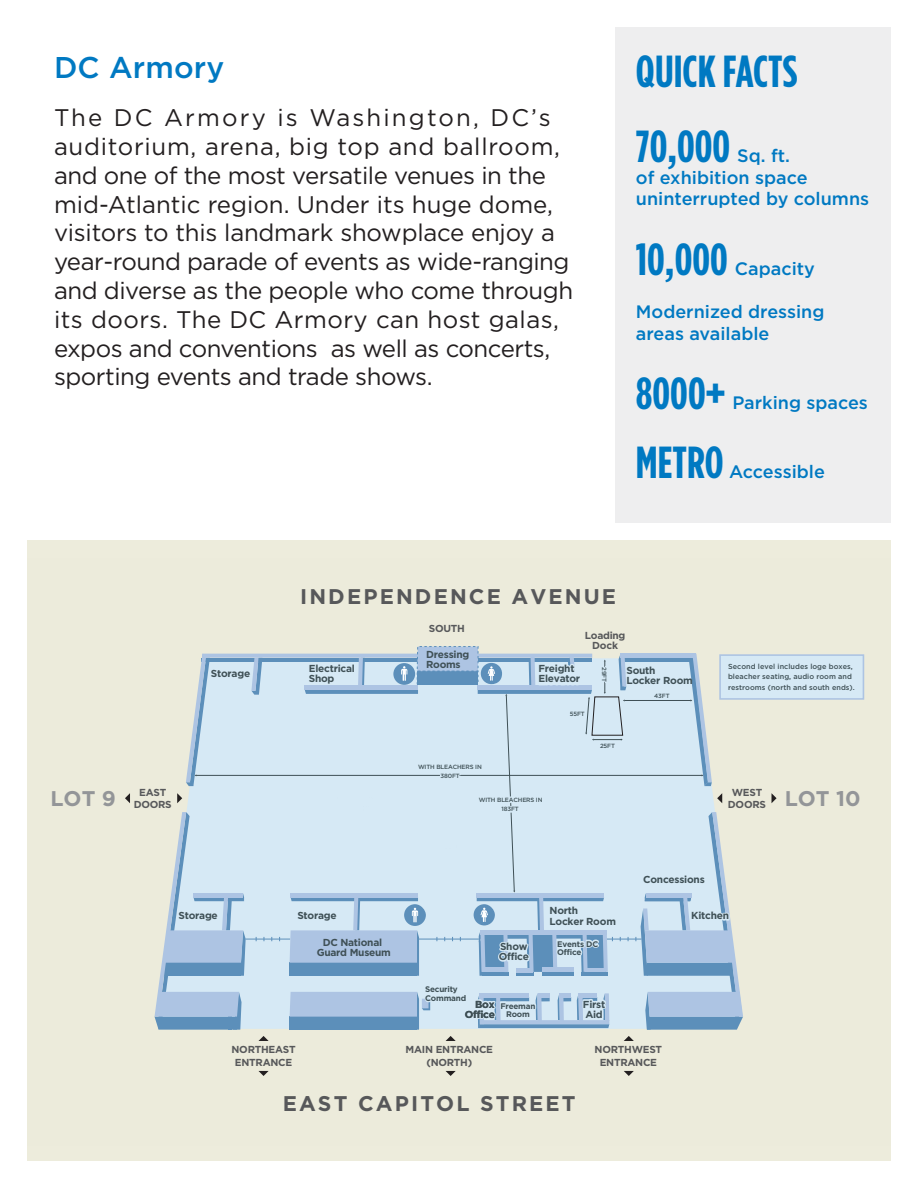
<style>
.page{position:relative;width:918px;height:1188px;background:#fff}
.page>*{position:absolute;margin:0;border:0;box-sizing:border-box;transform-origin:0 0}
.t1{font:700 44.85px "Gotham Condensed";color:#0079c2}
.t2{font:500 30px "Gotham";letter-spacing:.005em;color:#0079c2}
.t3{font:24px/28.8px "Gotham";letter-spacing:-.02em;color:#231f20}
.t4{font:700 21.3px "Gotham";letter-spacing:.1em;color:#57585a}
.t5{font:700 21.3px "Gotham";color:#939598}
.t6{font:500 18px/21.6px "Gotham";color:#0079c2}
.t7{font:700 10.2px/10.2px "Gotham";letter-spacing:-.025em;color:#3f5056}
.t8{font:700 10.2px/12.1px "Gotham";letter-spacing:-.025em;color:#57585a;text-align:center}
.t9{font:700 8.1px/9.8px "Gotham";letter-spacing:-.025em;color:#3f5056}
.t10{font:500 7.35px/10.5px "Gotham";letter-spacing:.005em;color:#3f5056}
.t11{font:500 6px "Gotham";letter-spacing:-.025em;color:#3f5056}
.t12{font:6px "Gotham";color:#3f5056}
.s1{font-weight:400}
</style>
<div class="page">
<div style="left:615px;top:27px;width:275px;height:495px;background:#eeeeef"></div>
<div style="left:27px;top:540px;width:864px;height:621px;background:#edecdc"></div>
<div style="left:182px;top:662px;width:541px;height:367px;background:#d6e9f5"></div>
<div style="left:720px;top:655px;width:143px;height:44px;background:#d6e9f5"></div>
<div style="left:719px;top:654px;width:145px;height:46px;border:2px solid #adc4e3"></div>
<hr style="left:246px;top:939px;width:44px;height:1px;background:#5c8fba">
<hr style="left:607px;top:939px;width:35px;height:1px;background:#5c8fba">
<hr style="left:623px;top:658px;width:72px;height:4px;background:#5c8fba">
<hr style="left:202px;top:658px;width:216px;height:4px;background:#5c8fba">
<hr style="left:621px;top:654px;width:75px;height:4px;background:#adc4e3">
<svg style="left:251px;top:658px;width:11px;height:37px"></svg>
<svg style="left:210px;top:654px;width:80px;height:4px"></svg>
<svg style="left:155px;top:812px;width:91px;height:218px;background:#bad1e3"></svg>
<svg style="left:258px;top:1036px;width:11px;height:5px"></svg>
<svg style="left:446px;top:1036px;width:10px;height:5px"></svg>
<svg style="left:717px;top:793px;width:5px;height:10px"></svg>
<svg style="left:177px;top:793px;width:5px;height:10px"></svg>
<svg style="left:624px;top:1036px;width:10px;height:5px"></svg>
<hr style="left:196px;top:775px;width:506px;height:1px;background:#3f5056">
<svg style="left:186px;top:654px;width:24px;height:132px"></svg>
<svg style="left:635px;top:812px;width:108px;height:218px;background:#bcd2e4"></svg>
<hr style="left:624px;top:700px;width:67px;height:1px;background:#3f5056">
<svg style="left:689px;top:654px;width:23px;height:132px"></svg>
<svg style="left:446px;top:1071px;width:10px;height:5px"></svg>
<svg style="left:624px;top:1071px;width:10px;height:5px"></svg>
<svg style="left:258px;top:1071px;width:11px;height:5px"></svg>
<svg style="left:125px;top:793px;width:5px;height:10px"></svg>
<svg style="left:772px;top:793px;width:5px;height:10px"></svg>
<svg style="left:290px;top:646px;width:339px;height:330px;background:#c7dcec"></svg>
<svg style="left:290px;top:984px;width:319px;height:46px;background:#b3cce4"></svg>
<p class="t2" style="left:54px;top:48px;width:172px">DC Armory</p>
<p class="t3" style="left:54px;top:103px;width:521px">The DC Armory is Washington, DC’s auditorium, arena, big top and ballroom, and one of the most versatile venues in the mid-Atlantic region. Under its huge dome, visitors to this landmark showplace enjoy a year-round parade of events as wide-ranging and diverse as the people who come through its doors. The DC Armory can host galas, expos and conventions as well as concerts, sporting events and trade shows.</p>
<p class="t1" style="left:636px;top:46px;width:163px">QUICK FACTS</p>
<p class="t1" style="left:636px;top:121px;width:96px">70,000</p>
<p class="t6" style="left:636px;top:145px;width:235px;text-indent:101px">Sq. ft.<br>of exhibition space uninterrupted by columns</p>
<p class="t1" style="left:636px;top:234px;width:93px">10,000</p>
<p class="t6" style="left:735px;top:257px;width:82px">Capacity</p>
<p class="t6" style="left:636px;top:301px;width:190px">Modernized dressing areas available</p>
<p class="t1" style="left:636px;top:368px;width:91px">8000+</p>
<p class="t6" style="left:732px;top:392px;width:137px">Parking spaces</p>
<p class="t1" style="left:636px;top:437px;width:89px">METRO</p>
<p class="t6" style="left:729px;top:461px;width:97px">Accessible</p>
<p class="t4" style="left:300px;top:584px;width:318px">INDEPENDENCE AVENUE</p>
<p class="t7" style="left:211px;top:668px;width:41px">Storage</p>
<p class="t7" style="left:309px;top:663px;width:48px">Electrical<br>Shop</p>
<p class="t8" style="left:429px;top:622px;width:38px">SOUTH</p>
<p class="t7" style="left:426px;top:649px;width:45px">Dressing<br>Rooms</p>
<p class="t11" style="left:418px;top:763px;width:65px">WITH BLEACHERS IN</p>
<p class="t11" style="left:441px;top:772px;width:21px">380F<span class="s1">T</span></p>
<p class="t8" style="left:585px;top:630px;width:42px;line-height:10.2px">Loading<br>Dock</p>
<p class="t7" style="left:538px;top:663px;width:43px">Freight<br>Elevator</p>
<p class="t7" style="left:538px;top:675px;width:43px">Elevator</p>
<p class="t11" style="left:570px;top:711px;width:17px">55FT</p>
<p class="t12" style="left:608px;top:667px;width:17px;rotate:90deg">29FT</p>
<p class="t7" style="left:626px;top:665px;width:68px">South<br>Locker Room</p>
<p class="t11" style="left:654px;top:693px;width:17px">43FT</p>
<p class="t11" style="left:600px;top:743px;width:16px">25FT</p>
<p class="t10" style="left:728px;top:661px;width:128px">Second level includes loge boxes, bleacher seating, audio room and restrooms (north and south ends).</p>
<p class="t8" style="left:134px;top:786px;width:40px">EAST<br>DOORS</p>
<p class="t8" style="left:728px;top:786px;width:40px">WEST<br>DOORS</p>
<p class="t5" style="left:50px;top:786px;width:67px">LOT 9</p>
<p class="t5" style="left:785px;top:786px;width:77px">LOT 10</p>
<p class="t11" style="left:479px;top:797px;width:65px">WITH BLEACHERS IN</p>
<p class="t11" style="left:501px;top:806px;width:19px">183FT</p>
<p class="t7" style="left:179px;top:910px;width:41px">Storage</p>
<p class="t7" style="left:297px;top:910px;width:41px">Storage</p>
<p class="t7" style="left:317px;top:937px;width:76px;text-align:center">DC National<br>Guard Museum</p>
<p class="t7" style="left:499px;top:941px;width:32px">Show<br>Office</p>
<p class="t9" style="left:425px;top:984px;width:43px">Security<br>Command</p>
<p class="t7" style="left:465px;top:999px;width:32px;text-align:right">Box<br>Office</p>
<p class="t9" style="left:500px;top:1001px;width:37px">Freeman</p>
<p class="t9" style="left:506px;top:1009px;width:25px">Room</p>
<p class="t7" style="left:550px;top:905px;width:68px">North<br>Locker Room</p>
<p class="t9" style="left:557px;top:939px;width:43px;line-height:8.1px">Events DC<br>Office</p>
<p class="t7" style="left:583px;top:999px;width:24px">First<br>Aid</p>
<p class="t7" style="left:643px;top:874px;width:63px">Concessions</p>
<p class="t7" style="left:691px;top:910px;width:39px">Kitchen</p>
<p class="t8" style="left:232px;top:1043px;width:66px">NORTHEAST<br>ENTRANCE</p>
<p class="t8" style="left:595px;top:1043px;width:69px">NORTHWEST<br>ENTRANCE</p>
<p class="t8" style="left:406px;top:1043px;width:89px">MAIN ENTRANCE (NORTH)</p>
<p class="t4" style="left:283px;top:1091px;width:294px">EAST CAPITOL STREET</p>
</div>
